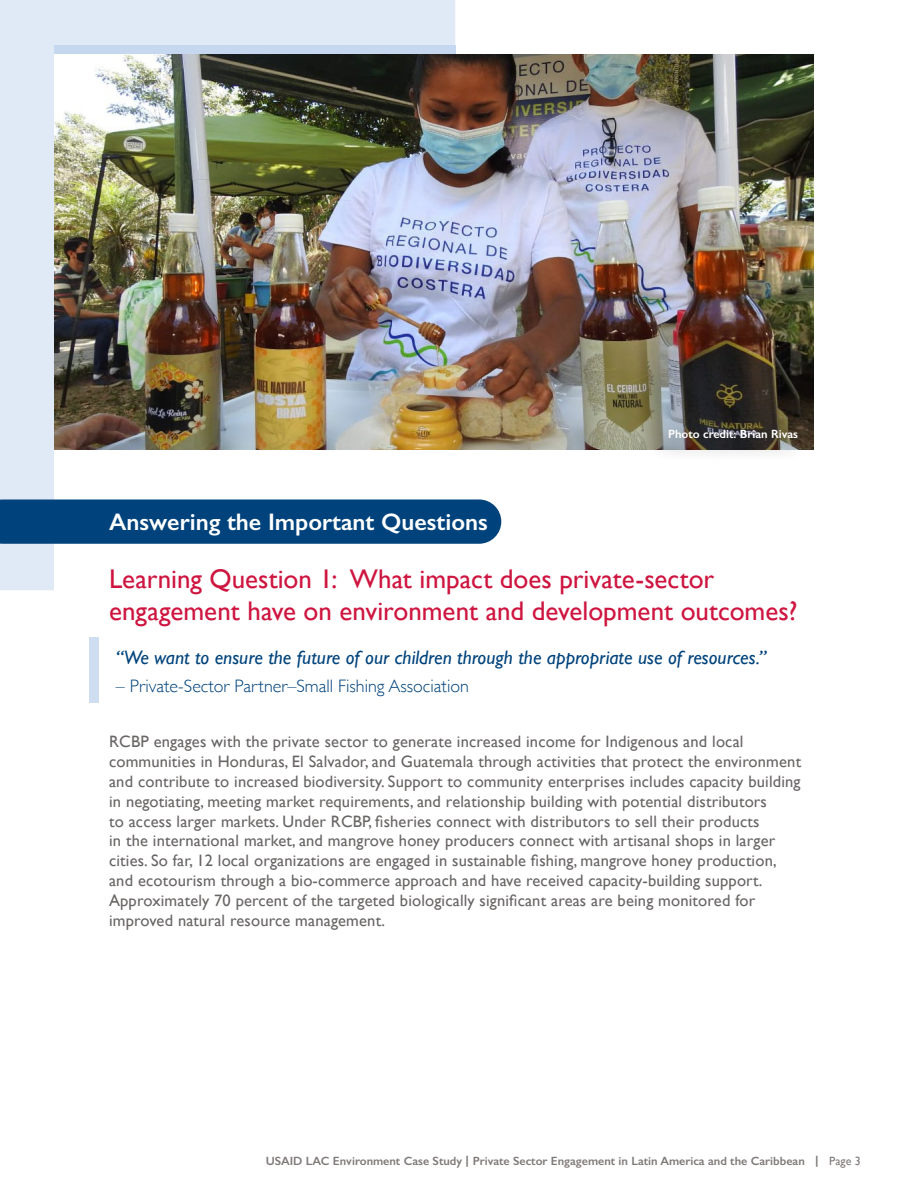
<style>
.page{position:relative;width:918px;height:1188px;background:#fff}
.page>*{position:absolute;margin:0;border:0;box-sizing:border-box;transform-origin:0 0}
.t1{font:27px/32.4px "Gill Sans";color:#ce153f}
.t2{font:600 24px "Gill Sans";color:#fff}
.t3{font:italic 19.5px "Gill Sans";color:#00437c}
.t4{font:300 18px "Gill Sans";color:#00437c}
.t5{font:16.5px/19.8px "Gill Sans";letter-spacing:.01em;color:#686564}
.t6{font:600 12px "Gill Sans";color:#7f7a78}
.t7{font:600 12px "Gill Sans";color:#fff}
.s1{font-weight:700}
.s2{font-weight:400}
</style>
<div class="page">
<div style="left:0;top:0;width:455px;height:590px;background:#e0e9f6"></div>
<div style="left:54px;top:54px;width:410px;height:548px;background:#fff"></div>
<div style="left:54px;top:45px;width:401px;height:9px;background:#c6d8f0"></div>
<div style="left:0;top:500px;width:501px;height:44px;background:#00437c"></div>
<div style="left:89px;top:637px;width:10px;height:65px;background:#cfddf1"></div>
<img style="left:54px;top:54px;width:759px;height:396px">
<div style="left:642px;top:412px;width:170px;height:51px;background:#231f20;opacity:.45"></div>
<p class="t7" style="left:668px;top:427px;width:132px">Photo credit: Brian Rivas</p>
<h2 class="t2" style="left:109px;top:508px;width:380px">Answering the Important Questions</h2>
<h3 class="t1" style="left:109px;top:562px;width:690px">Learning Question 1: What impact does private-sector engagement have on environment and development outcomes?</h3>
<p class="t3" style="left:116px;top:646px;width:652px">“We want to ensure the future of our children through the appropriate use of resources.”</p>
<p class="t4" style="left:116px;top:672px;width:355px">– Private-Sector Partner–Small Fishing Association</p>
<p class="t5" style="left:109px;top:732px;width:694px">RCBP engages with the private sector to generate increased income for Indigenous and local communities in Honduras, El Salvador, and Guatemala through activities that protect the environment and contribute to increased biodiversity. Support to community enterprises includes capacity building in negotiating, meeting market requirements, and relationship building with potential distributors<br>to access larger markets. Under RCBP, fisheries connect with distributors to sell their products<br>in the international market, and mangrove honey producers connect with artisanal shops in larger cities. So far, 12 local organizations are engaged in sustainable fishing, mangrove honey production, and ecotourism through a bio-commerce approach and have received capacity-building support.<br>Approximately 70 percent of the targeted biologically significant areas are being monitored for improved natural resource management.</p>
<p class="t6" style="left:266px;top:1154px;width:596px">USAID LAC Environment Case Study <span class="s1">|</span> Private Sector Engagement in Latin America and the Caribbean <span class="s1">|</span> <span class="s2">Page 3</span></p>
</div>
